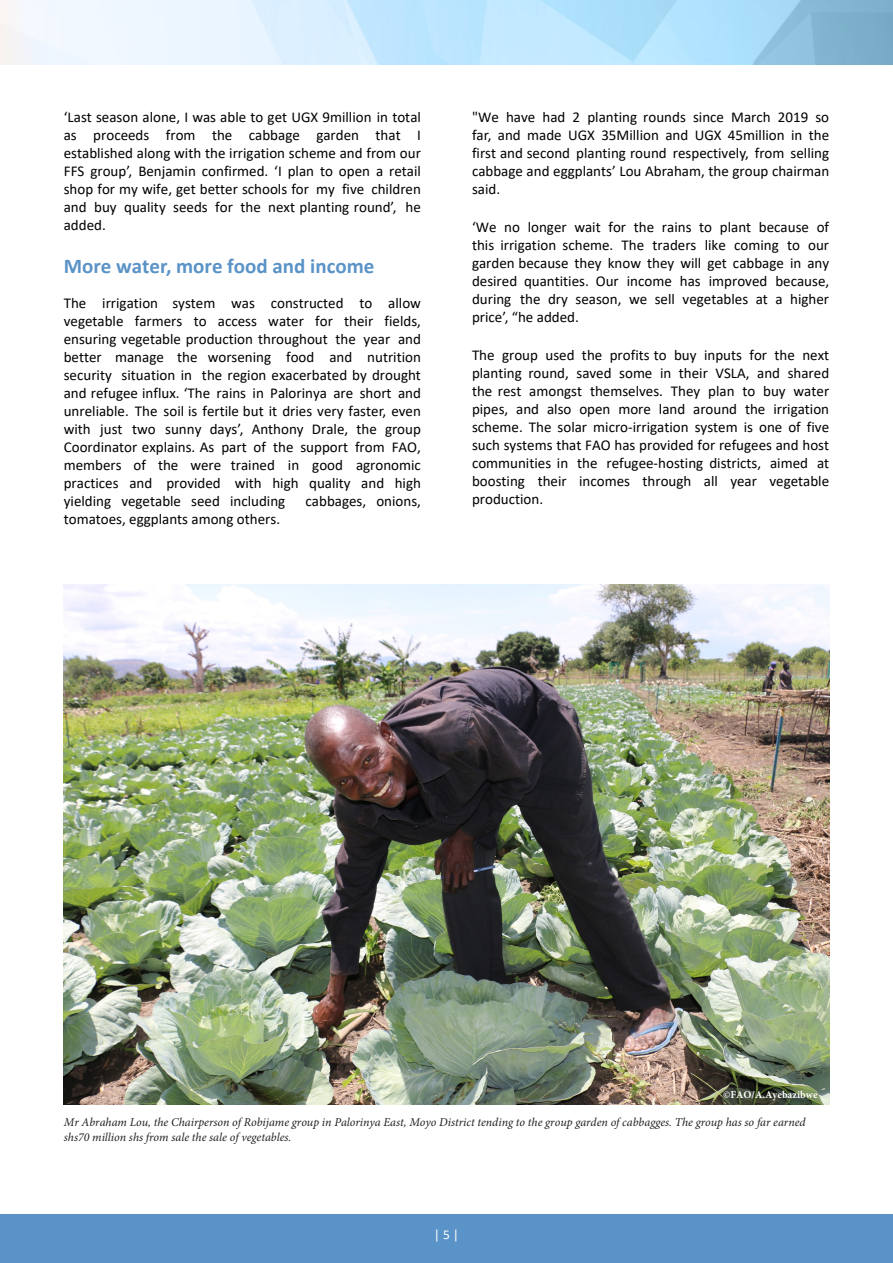
<style>
.page{position:relative;width:893px;height:1263px;background:#fff}
.page>*{position:absolute;margin:0;border:0;box-sizing:border-box;transform-origin:0 0}
.Body_text{font:700 21px "Calibri";color:#5a93c7}
.Body_text-2{font:15px/18px "Calibri";color:#000;text-align:justify}
.t1{font:13.5px "Calibri";color:#fff}
.t2{font:italic 12px/14.4px "Minion Pro";color:#231f20}
.t3{font:700 10.5px "Minion Pro";color:#fff}
</style>
<div class="page">
<div style="left:0;top:1214px;width:893px;height:49px;background:#5a93c7"></div>
<img style="left:0;top:0;width:893px;height:64px">
<img style="left:64px;top:585px;width:765px;height:520px">
<p class="Body_text-2" style="left:64px;top:107px;width:359px">‘Last season alone, I was able to get UGX 9million in total as proceeds from the cabbage garden that I established along with the irrigation scheme and from our FFS group’, Benjamin confirmed. ‘I plan to open a retail shop for my wife, get better schools for my five children and buy quality seeds for the next planting round’, he added.</p>
<p class="Body_text" style="left:64px;top:251px;width:312px">More water, more food and income</p>
<p class="Body_text-2" style="left:64px;top:294px;width:359px">The irrigation system was constructed to allow vegetable farmers to access water for their fields, ensuring vegetable production throughout the year and better manage the worsening food and nutrition security situation in the region exacerbated by drought and refugee influx. ‘The rains in Palorinya are short and unreliable. The soil is fertile but it dries very faster, even with just two sunny days’, Anthony Drale, the group Coordinator explains. As part of the support from FAO, members of the were trained in good agronomic practices and provided with high quality and high yielding vegetable seed including</p>
<p class="Body_text-2" style="left:306px;top:492px;width:117px">cabbages, onions,</p>
<p class="Body_text-2" style="left:64px;top:510px;width:218px">tomatoes, eggplants among others.</p>
<p class="Body_text-2" style="left:472px;top:107px;width:359px">"We have had 2 planting rounds since March 2019 so far, and made UGX 35Million and UGX 45million in the first and second planting round respectively, from selling cabbage and eggplants’ Lou Abraham, the group chairman said.</p>
<p class="Body_text-2" style="left:472px;top:218px;width:359px">‘We no longer wait for the rains to plant because of this irrigation scheme. The traders like coming to our garden because they know they will get cabbage in any desired quantities. Our income has improved because, during the dry season, we sell vegetables at a higher price’, “he added.</p>
<p class="Body_text-2" style="left:472px;top:346px;width:359px">The group used the profits to buy inputs for the next planting round, saved some in their VSLA, and shared the rest amongst themselves. They plan to buy water pipes, and also open more land around the irrigation scheme. The solar micro-irrigation system is one of five such systems that FAO has provided for refugees and host communities in the refugee-hosting districts, aimed at boosting their incomes through all year vegetable production.</p>
<p class="t3" style="left:723px;top:1087px;width:96px">©FAO/A.Ayebazibwe</p>
<p class="t2" style="left:64px;top:1115px;width:743px">Mr Abraham Lou, the Chairperson of Robijame group in Palorinya East, Moyo District tending to the group garden of cabbagges. The group has so far earned shs70 million shs from sale the sale of vegetables.</p>
<p class="t1" style="left:434px;top:1225px;width:27px">| 5 |</p>
</div>
